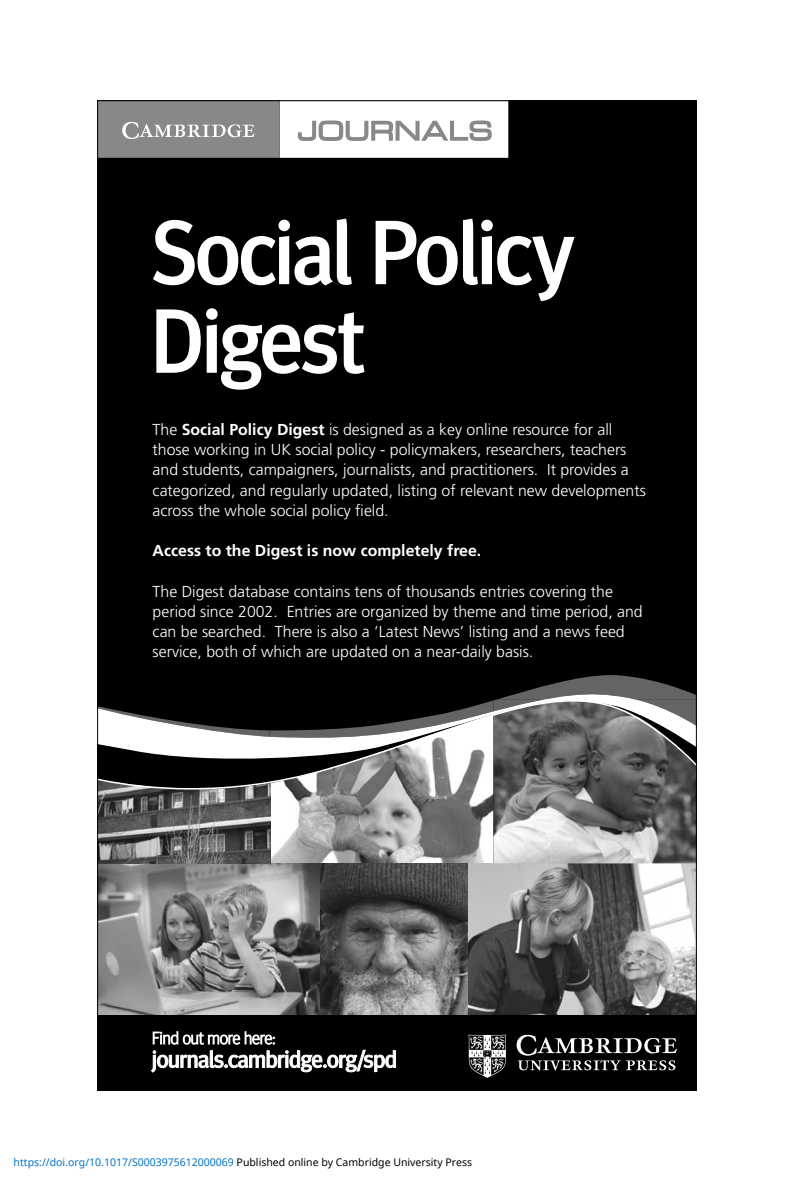
<style>
.page{position:relative;width:794px;height:1191px;background:#fff}
.page>*{position:absolute;margin:0;border:0;box-sizing:border-box;transform-origin:0 0}
.t1{font:300 15.92px/20.3px "Frutiger";color:#fff}
.t2{font:700 15.92px "Frutiger";color:#fff}
.t3{font:10.5px "Noto Sans";color:#0172cf}
.s1{font-weight:700}
.s2{color:#000}
</style>
<div class="page">
<div style="left:97px;top:100px;width:599px;height:990px;background:#000"></div>
<img style="left:270px;top:804px;width:223px;height:59px">
<img style="left:467px;top:863px;width:227px;height:151px">
<img style="left:493px;top:804px;width:201px;height:59px">
<img style="left:320px;top:863px;width:147px;height:151px">
<img style="left:99px;top:863px;width:221px;height:151px">
<img style="left:99px;top:804px;width:171px;height:59px">
<svg style="left:99px;top:789px;width:595px;height:15px;background:#7c7c7c"></svg>
<svg style="left:99px;top:765px;width:595px;height:24px"></svg>
<svg style="left:527px;top:675px;width:159px;height:16px"></svg>
<svg style="left:99px;top:691px;width:595px;height:74px"></svg>
<div style="left:280px;top:100px;width:228px;height:58px;background:#fff"></div>
<svg style="left:298px;top:120px;width:194px;height:21px"></svg>
<div style="left:97px;top:100px;width:183px;height:58px;background:#888"></div>
<svg style="left:122px;top:122px;width:133px;height:17px"></svg>
<svg style="left:153px;top:218px;width:422px;height:172px"></svg>
<svg style="left:151px;top:1031px;width:245px;height:42px"></svg>
<svg style="left:468px;top:1034px;width:209px;height:44px"></svg>
<p class="t1" style="left:153px;top:420px;width:495px">The <span class="s1">Social Policy Digest</span> is designed as a key online resource for all those working in UK social policy - policymakers, researchers, teachers and students, campaigners, journalists, and practitioners. It provides a categorized, and regularly updated, listing of relevant new developments across the whole social policy field.</p>
<p class="t2" style="left:153px;top:544px;width:330px">Access to the Digest is now completely free.</p>
<p class="t1" style="left:153px;top:582px;width:491px">The Digest database contains tens of thousands entries covering the period since 2002. Entries are organized by theme and time period, and can be searched. There is also a ‘Latest News’ listing and a news feed service, both of which are updated on a near-daily basis.</p>
<p class="t3" style="left:14px;top:1154px;width:460px">https://doi.org/10.1017/S0003975612000069 <span class="s2">Published online by Cambridge University Press</span></p>
</div>
